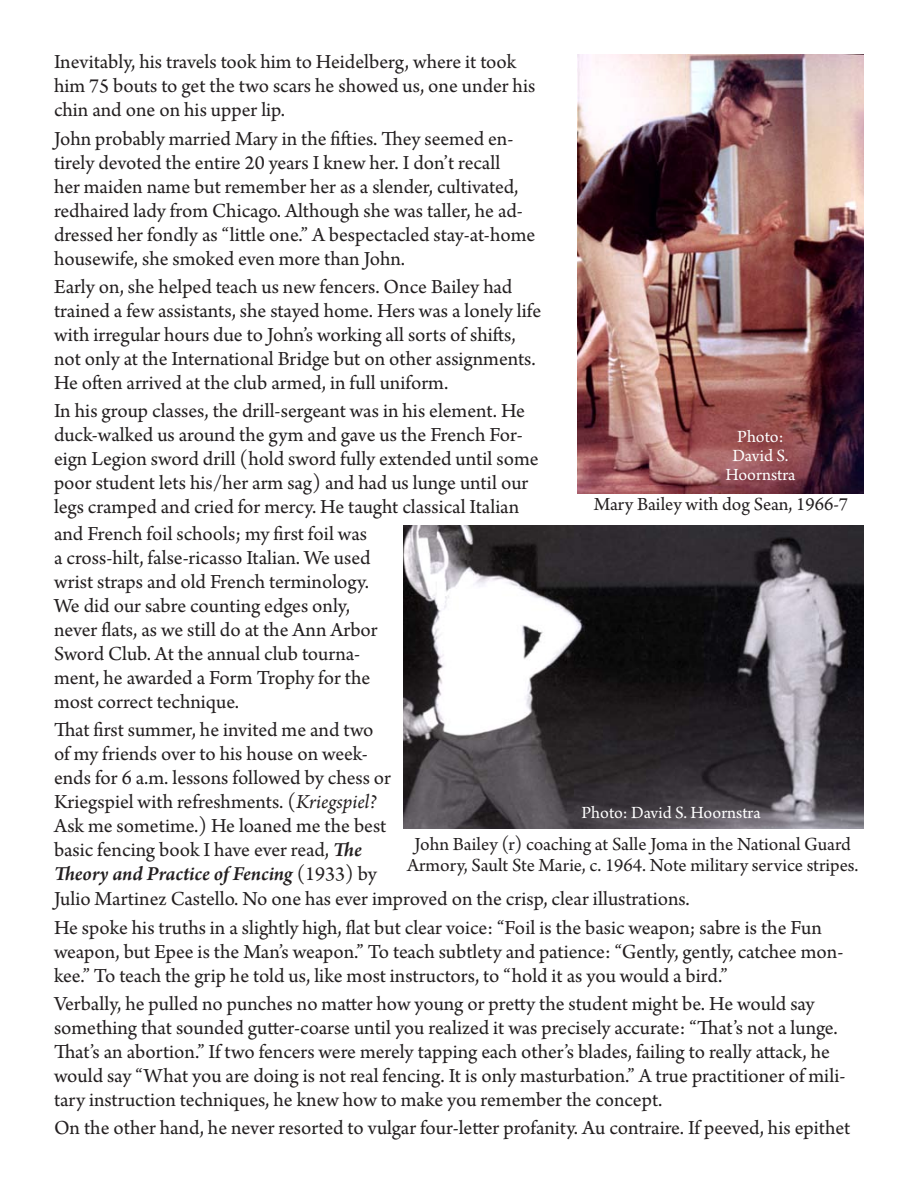
<style>
.page{position:relative;width:918px;height:1188px;background:#fff}
.page>*{position:absolute;margin:0;border:0;box-sizing:border-box;transform-origin:0 0}
.t1{font:21px/24px "Arno Pro";color:#231f20}
.t2{font:19.5px/21px "Arno Pro";color:#231f20;text-align:center}
.t3{font:18px/19.5px "Arno Pro";color:#fff;text-align:center}
.s1{font-style:italic}
.s2{font-weight:600;font-style:italic}
</style>
<div class="page">
<img style="left:577px;top:54px;width:287px;height:439px">
<img style="left:403px;top:526px;width:461px;height:303px">
<p class="t1" style="left:54px;top:51px;width:483px">Inevitably, his travels took him to Heidelberg, where it took him 75 bouts to get the two scars he showed us, one under his chin and one on his upper lip.</p>
<p class="t1" style="left:54px;top:127px;width:483px">John probably married Mary in the fifties. They seemed en&shy;tirely devoted the entire 20 years I knew her. I don’t recall<br>her maiden name but remember her as a slender, cultivated, redhaired lady from Chicago. Although she was taller, he ad&shy;dressed her fondly as “little one.” A bespectacled stay-at-home housewife, she smoked even more than John.</p>
<p class="t1" style="left:54px;top:276px;width:489px">Early on, she helped teach us new fencers. Once Bailey had trained a few assistants, she stayed home. Hers was a lonely life with irregular hours due to John’s working all sorts of shifts, not only at the International Bridge but on other assignments.<br>He often arrived at the club armed, in full uniform.</p>
<p class="t1" style="left:54px;top:400px;width:486px">In his group classes, the drill-sergeant was in his element. He duck-walked us around the gym and gave us the French For&shy;eign Legion sword drill (hold sword fully extended until some poor student lets his/her arm sag) and had us lunge until our legs cramped and cried for mercy. He taught classical Italian</p>
<p class="t3" style="left:725px;top:427px;width:72px">Photo:<br>David S.<br>Hoornstra</p>
<p class="t2" style="left:594px;top:495px;width:256px">Mary Bailey with dog Sean, 1966-7</p>
<p class="t1" style="left:54px;top:523px;width:325px">and French foil schools; my first foil was a cross-hilt, false-ricasso Italian. We used wrist straps and old French terminology.<br>We did our sabre counting edges only, never flats, as we still do at the Ann Arbor Sword Club. At the annual club tourna&shy;ment, he awarded a Form Trophy for the most correct technique.</p>
<p class="t1" style="left:54px;top:719px;width:637px">That first summer, he invited me and two<br>of my friends over to his house on week-<br>ends for 6 a.m. lessons followed by chess or<br>Kriegspiel with refreshments. (<span class="s1">Kriegspiel?<br></span>Ask me sometime.) He loaned me the best<br>basic fencing book I have ever read, <span class="s2">The<br>Theory and Practice of Fencing</span> (1933) by<br>Julio Martinez Castello. No one has ever improved on the crisp, clear illustrations.</p>
<p class="t1" style="left:54px;top:916px;width:791px">He spoke his truths in a slightly high, flat but clear voice: “Foil is the basic weapon; sabre is the Fun weapon, but Epee is the Man’s weapon.” To teach subtlety and patience: “Gently, gently, catchee mon&shy;kee.” To teach the grip he told us, like most instructors, to “hold it as you would a bird.”</p>
<p class="t1" style="left:54px;top:993px;width:793px">Verbally, he pulled no punches no matter how young or pretty the student might be. He would say something that sounded gutter-coarse until you realized it was precisely accurate: “That’s not a lunge.<br>That’s an abortion.” If two fencers were merely tapping each other’s blades, failing to really attack, he would say “What you are doing is not real fencing. It is only masturbation.” A true practitioner of mili&shy;tary instruction techniques, he knew how to make you remember the concept.</p>
<p class="t1" style="left:54px;top:1117px;width:798px">On the other hand, he never resorted to vulgar four-letter profanity. Au contraire. If peeved, his epithet</p>
<p class="t3" style="left:582px;top:804px;width:181px">Photo: David S. Hoornstra</p>
<p class="t2" style="left:407px;top:835px;width:453px">John Bailey (r) coaching at Salle Joma in the National Guard<br>Armory, Sault Ste Marie, c. 1964. Note military service stripes.</p>
</div>
